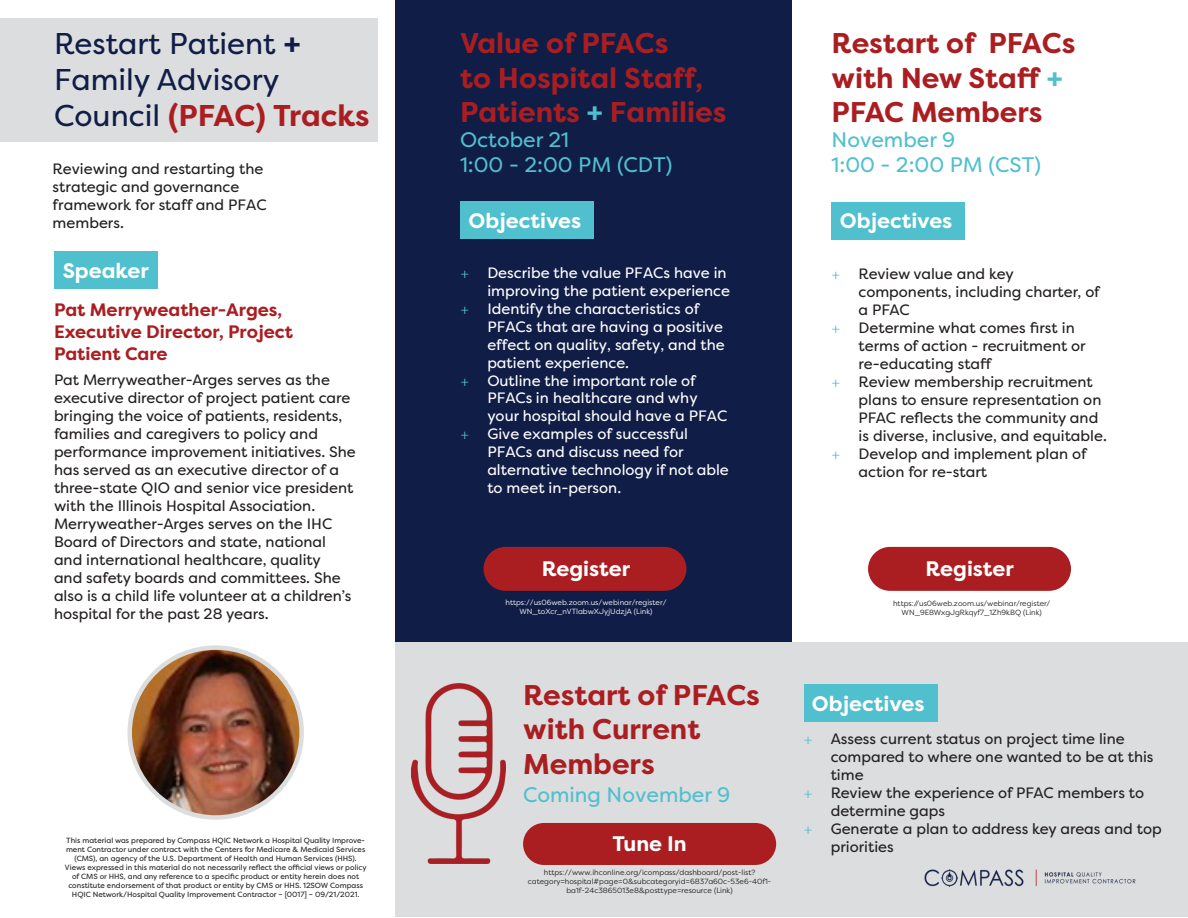
<style>
.page{position:relative;width:1188px;height:918px;background:#fff}
.page>*{position:absolute;margin:0;border:0;box-sizing:border-box;transform-origin:0 0}
.t1{font:30px/36px "Filson Pro";color:#101d47}
.t2{font:700 28.5px/34.2px "Filson Pro";color:#aa1e21}
.t3{font:21px/25.2px "Filson Pro";color:#50bfce}
.t4{font:700 21px "Filson Pro";color:#fff}
.t5{font:700 18px/21.6px "Filson Pro";color:#aa1e21}
.t6{font:15px/18px "Filson Pro";color:#231f20}
.t7{font:15px "Filson Pro";color:#fff}
.t8{font:7.5px/9px "Filson Pro";color:#231f20;text-align:center}
.t9{font:7.5px/9.1px "Filson Pro";color:#231f20;text-align:center}
.t10{font:7.5px/8.7px "Filson Pro";color:#fff;text-align:center}
.s1{font-weight:700}
.s2{font-weight:700;color:#aa1e21}
.s3{color:#50bfce}
.s4{font-family:"Minion Pro";color:#51bece}
</style>
<div class="page">
<div style="left:0;top:18px;width:377px;height:124px;background:#dbddde"></div>
<div style="left:54px;top:251px;width:104px;height:38px;background:#50bfce"></div>
<div style="left:396px;top:0;width:396px;height:905px;background:#101d47"></div>
<img style="left:130px;top:650px;width:172px;height:165px">
<div style="left:128px;top:645px;width:176px;height:175px;border:4px solid #dbddde;border-radius:50%"></div>
<div style="left:460px;top:201px;width:134px;height:38px;background:#50bfce"></div>
<div style="left:832px;top:202px;width:133px;height:38px;background:#50bfce"></div>
<div style="left:396px;top:643px;width:792px;height:274px;background:#dbddde"></div>
<div style="left:804px;top:684px;width:133px;height:38px;background:#50bfce"></div>
<div style="left:484px;top:547px;width:202px;height:44px;background:#aa1e21;border-radius:22px"></div>
<div style="left:868px;top:547px;width:203px;height:44px;background:#aa1e21;border-radius:22px"></div>
<div style="left:523px;top:823px;width:253px;height:42px;background:#aa1e21;border-radius:21px"></div>
<img style="left:924px;top:869px;width:212px;height:18px">
<img style="left:412px;top:684px;width:93px;height:180px">
<p class="t1" style="left:54px;top:25px;width:317px">Restart Patient <span class="s1">+<br></span>Family Advisory<br>Council <span class="s2">(PFAC) Tracks</span></p>
<p class="t6" style="left:53px;top:160px;width:216px">Reviewing and restarting the strategic and governance framework for staff and PFAC members.</p>
<p class="t4" style="left:63px;top:257px;width:88px">Speaker</p>
<p class="t5" style="left:54px;top:300px;width:241px">Pat Merryweather-Arges,<br>Executive Director, Project<br>Patient Care</p>
<p class="t6" style="left:54px;top:371px;width:303px">Pat Merryweather-Arges serves as the executive director of project patient care bringing the voice of patients, residents, families and caregivers to policy and performance improvement initiatives. She has served as an executive director of a three-state QIO and senior vice president with the Illinois Hospital Association.<br>Merryweather-Arges serves on the IHC Board of Directors and state, national and international healthcare, quality<br>and safety boards and committees. She also is a child life volunteer at a children’s hospital for the past 28 years.</p>
<p class="t8" style="left:65px;top:836px;width:303px">This material was prepared by Compass HQIC Network a Hospital Quality Improve&shy;ment Contractor under contract with the Centers for Medicare &amp; Medicaid Services (CMS), an agency of the U.S. Department of Health and Human Services (HHS).<br>Views expressed in this material do not necessarily reflect the official views or policy of CMS or HHS, and any reference to a specific product or entity herein does not constitute endorsement of that product or entity by CMS or HHS. 12SOW Compass HQIC Network/Hospital Quality Improvement Contractor – [0017] – 09/21/2021.</p>
<p class="t2" style="left:460px;top:27px;width:268px">Value of PFACs<br>to Hospital Staff,<br>Patients <span class="s3">+</span> Families</p>
<p class="t3" style="left:460px;top:127px;width:214px">October 21<br>1:00 - 2:00 PM (CDT)</p>
<p class="t4" style="left:469px;top:208px;width:114px">Objectives</p>
<p class="t7" style="left:460px;top:263px;width:268px"><span class="s4">+</span> Describe the value PFACs have in</p>
<p class="t7" style="left:487px;top:281px;width:244px">improving the patient experience</p>
<p class="t7" style="left:460px;top:299px;width:240px"><span class="s4">+</span> Identify the characteristics of</p>
<p class="t7" style="left:487px;top:316px;width:237px">PFACs that are having a positive</p>
<p class="t7" style="left:487px;top:334px;width:239px">effect on quality, safety, and the</p>
<p class="t7" style="left:487px;top:352px;width:143px">patient experience.</p>
<p class="t7" style="left:460px;top:370px;width:237px"><span class="s4">+</span> Outline the important role of</p>
<p class="t7" style="left:487px;top:388px;width:212px">PFACs in healthcare and why</p>
<p class="t7" style="left:487px;top:406px;width:242px">your hospital should have a PFAC</p>
<p class="t7" style="left:460px;top:424px;width:229px"><span class="s4">+</span> Give examples of successful</p>
<p class="t7" style="left:487px;top:442px;width:198px">PFACs and discuss need for</p>
<p class="t7" style="left:487px;top:460px;width:243px">alternative technology if not able</p>
<p class="t7" style="left:487px;top:478px;width:135px">to meet in-person.</p>
<p class="t2" style="left:832px;top:27px;width:245px">Restart of PFACs with New Staff <span class="s3">+<br></span>PFAC Members</p>
<p class="t3" style="left:832px;top:127px;width:211px">November 9<br>1:00 - 2:00 PM (CST)</p>
<p class="t4" style="left:840px;top:208px;width:114px">Objectives</p>
<p class="t6" style="left:859px;top:264px;width:243px;text-indent:-27px"><span class="s4">+</span> Review value and key components, including charter, of a PFAC</p>
<p class="t6" style="left:859px;top:318px;width:229px;text-indent:-27px"><span class="s4">+</span> Determine what comes first in terms of action - recruitment or re-educating staff</p>
<p class="t6" style="left:859px;top:372px;width:250px;text-indent:-27px"><span class="s4">+</span> Review membership recruitment plans to ensure representation on PFAC reflects the community and is diverse, inclusive, and equitable.</p>
<p class="t6" style="left:859px;top:444px;width:229px;text-indent:-27px"><span class="s4">+</span> Develop and implement plan of action for re-start</p>
<p class="t4" style="left:542px;top:555px;width:90px">Register</p>
<p class="t4" style="left:926px;top:555px;width:90px">Register</p>
<p class="t10" style="left:506px;top:598px;width:163px">https://us06web.zoom.us/webinar/register/<br>WN_toXcr_nVTlabwXJyjUdzjA (Link)</p>
<p class="t9" style="left:893px;top:598px;width:159px">https://us06web.zoom.us/webinar/register/<br>WN_9E8WxgJgRkqyf7_1Zh9kBQ (Link)</p>
<p class="t2" style="left:523px;top:679px;width:238px">Restart of PFACs with Current<br>Members</p>
<p class="t3" style="left:523px;top:782px;width:209px">Coming November 9</p>
<p class="t4" style="left:612px;top:830px;width:76px">Tune In</p>
<p class="t9" style="left:528px;top:868px;width:245px">https://www.ihconline.org/icompass/dashboard/post-list? category=hospital#page=0&amp;subcategoryid=6837a60c-53e6-40f1- ba1f-24c3865013e8&amp;posttype=resource (Link)</p>
<p class="t4" style="left:812px;top:690px;width:114px">Objectives</p>
<p class="t6" style="left:831px;top:729px;width:324px;text-indent:-27px"><span class="s4">+</span> Assess current status on project time line compared to where one wanted to be at this time</p>
<p class="t6" style="left:831px;top:783px;width:315px;text-indent:-27px"><span class="s4">+</span> Review the experience of PFAC members to determine gaps</p>
<p class="t6" style="left:831px;top:819px;width:333px;text-indent:-27px"><span class="s4">+</span> Generate a plan to address key areas and top priorities</p>
</div>
